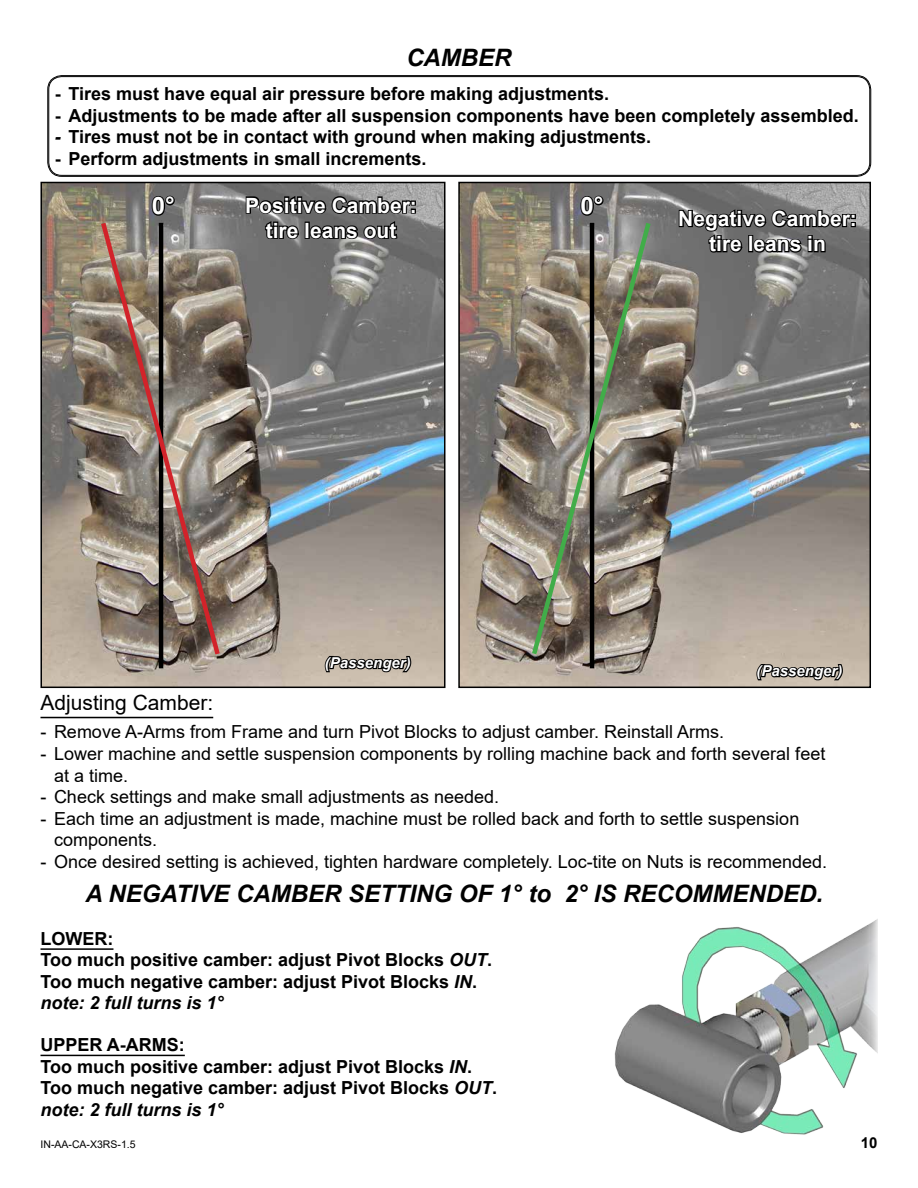
<style>
.page{position:relative;width:918px;height:1188px;background:#fff}
.page>*{position:absolute;margin:0;border:0;box-sizing:border-box;transform-origin:0 0}
.t1{font:italic 700 24px "Arial";color:#000}
.t2{font:700 24px "Arial";color:#fff}
.t3{font:700 21px/25.2px "Arial";color:#fff;text-align:center}
.t4{font:21px "Arial";color:#000}
.t5{font:700 18px/21.6px "Arial";color:#000}
.t6{font:18px/21.6px "Arial";color:#000}
.t7{font:italic 700 15px "Arial";color:#fff}
.t8{font:700 15px "Arial";color:#000}
.t9{font:10.5px "Arial";color:#000}
.s1{font-style:italic}
</style>
<div class="page">
<img style="left:461px;top:185px;width:407px;height:500px">
<div style="left:458px;top:182px;width:413px;height:506px;border:2px solid #000"></div>
<img style="left:43px;top:185px;width:399px;height:500px">
<div style="left:40px;top:182px;width:405px;height:506px;border:2px solid #000"></div>
<svg style="left:678px;top:195px;width:178px;height:59px;background:#555"></svg>
<svg style="left:245px;top:182px;width:171px;height:59px;background:#535353"></svg>
<hr style="left:590px;top:223px;width:4px;height:445px;background:#000">
<svg style="left:529px;top:218px;width:125px;height:441px;background:#888374"></svg>
<svg style="left:579px;top:194px;width:26px;height:23px"></svg>
<svg style="left:151px;top:194px;width:25px;height:23px"></svg>
<svg style="left:755px;top:651px;width:89px;height:31px;background:#887f74"></svg>
<svg style="left:323px;top:643px;width:90px;height:31px;background:#877e73"></svg>
<hr style="left:159px;top:223px;width:4px;height:445px;background:#000">
<svg style="left:98px;top:218px;width:125px;height:441px;background:#8d7d72"></svg>
<hr style="left:40px;top:1055px;width:145px;height:1px;background:#000">
<hr style="left:40px;top:948px;width:73px;height:2px;background:#000">
<div style="left:48px;top:75px;width:823px;height:102px;border:1px solid #000;border-radius:14px"></div>
<div style="left:49px;top:76px;width:821px;height:100px;border:1px solid #000;border-radius:13px"></div>
<img style="left:614px;top:919px;width:264px;height:216px">
<hr style="left:40px;top:717px;width:173px;height:1px;background:#000">
<h1 class="t1" style="left:406px;top:42px;width:107px">CAMBER</h1>
<p class="t5" style="left:55px;top:83px;width:556px">- Tires must have equal air pressure before making adjustments.</p>
<p class="t5" style="left:55px;top:105px;width:805px">- Adjustments to be made after all suspension components have been completely assembled.</p>
<p class="t5" style="left:55px;top:126px;width:598px"><span class="s1">-</span> Tires must not be in contact with ground when making adjustments.</p>
<p class="t5" style="left:55px;top:148px;width:373px">- Perform adjustments in small increments.</p>
<h1 class="t2" style="left:152px;top:189px;width:24px">0°</h1>
<h1 class="t2" style="left:581px;top:189px;width:24px">0°</h1>
<p class="t3" style="left:245px;top:193px;width:173px">Positive Camber: tire leans out</p>
<p class="t3" style="left:678px;top:206px;width:180px">Negative Camber: tire leans in</p>
<p class="t7" style="left:325px;top:653px;width:87px">(Passenger)</p>
<p class="t7" style="left:757px;top:661px;width:87px">(Passenger)</p>
<p class="t4" style="left:40px;top:688px;width:174px">Adjusting Camber:</p>
<p class="t6" style="left:40px;top:721px;width:685px">- Remove A-Arms from Frame and turn Pivot Blocks to adjust camber. Reinstall Arms.</p>
<p class="t6" style="left:54px;top:743px;width:773px;text-indent:-14px">- Lower machine and settle suspension components by rolling machine back and forth several feet at a time.</p>
<p class="t6" style="left:40px;top:786px;width:460px">- Check settings and make small adjustments as needed.</p>
<p class="t6" style="left:54px;top:808px;width:747px;text-indent:-14px">- Each time an adjustment is made, machine must be rolled back and forth to settle suspension components.</p>
<p class="t6" style="left:40px;top:851px;width:788px">- Once desired setting is achieved, tighten hardware completely. Loc-tite on Nuts is recommended.</p>
<h1 class="t1" style="left:85px;top:877px;width:739px">A NEGATIVE CAMBER SETTING OF 1° to 2° IS RECOMMENDED.</h1>
<p class="t5" style="left:40px;top:928px;width:453px">LOWER:<br>Too much positive camber: adjust Pivot Blocks <span class="s1">OUT</span>.<br>Too much negative camber: adjust Pivot Blocks <span class="s1">IN</span>. <span class="s1">note: 2 full turns is 1°</span></p>
<p class="t5" style="left:40px;top:1034px;width:458px">UPPER A-ARMS:<br>Too much positive camber: adjust Pivot Blocks <span class="s1">IN</span>.<br>Too much negative camber: adjust Pivot Blocks <span class="s1">OUT</span>. <span class="s1">note: 2 full turns is 1°</span></p>
<p class="t9" style="left:40px;top:1137px;width:97px">IN-AA-CA-X3RS-1.5</p>
<p class="t8" style="left:861px;top:1132px;width:18px">10</p>
</div>
